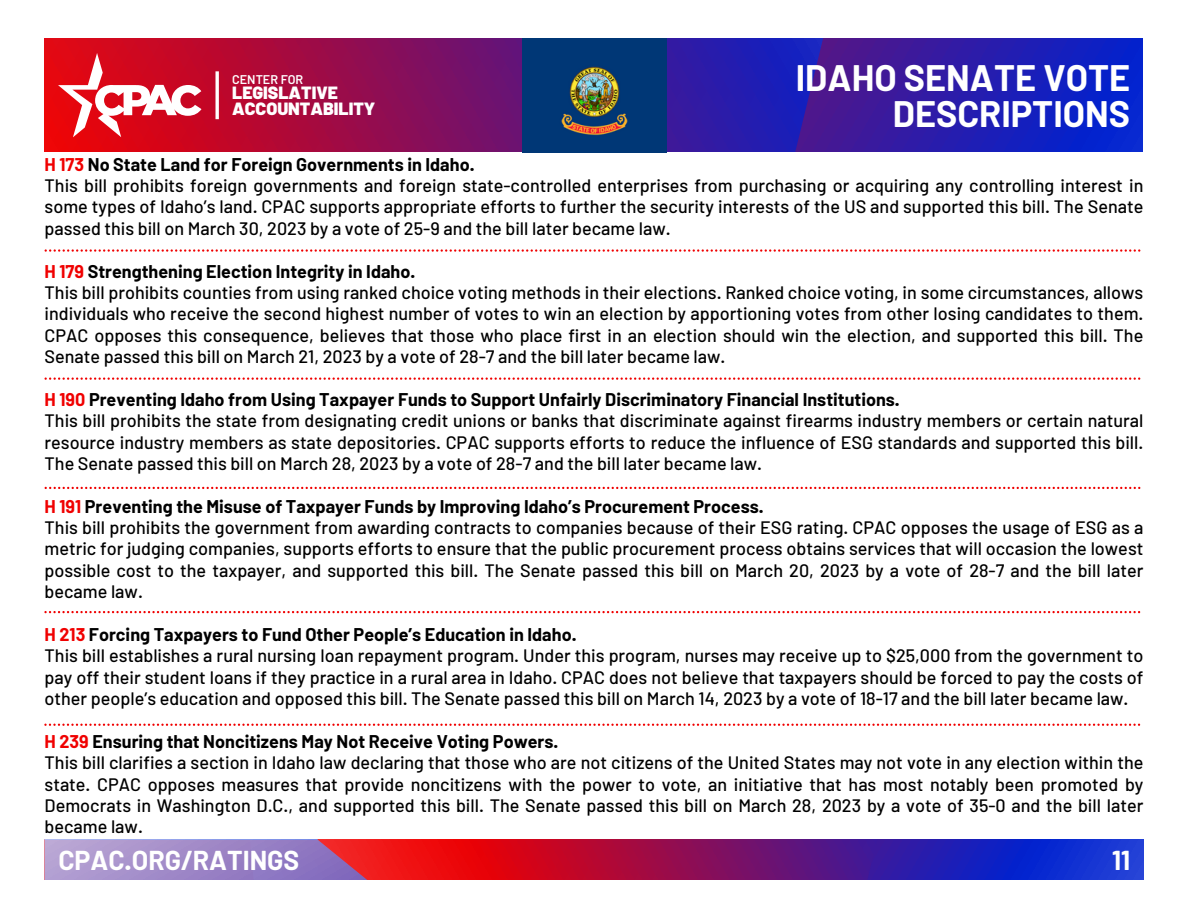
<style>
.page{position:relative;width:1188px;height:918px;background:#fff}
.page>*{position:absolute;margin:0;border:0;box-sizing:border-box;transform-origin:0 0}
.t1{font:700 36px/36px "Barlow";color:#fff;text-align:right}
.t2{font:700 26.7px "Barlow";color:#fff}
.t3{font:500 18px/21.3px "Barlow";color:#000;text-align:justify}
.t4{font:700 18px "Barlow";color:#000}
.t5{font:900 17.7px "Barlow";color:#fff}
.t6{font:600 12.6px "Barlow";color:#fff}
.s1{color:#f00000}
</style>
<div class="page">
<svg style="left:45px;top:38px;width:1098px;height:114px;background:#5a1580"></svg>
<svg style="left:58px;top:53px;width:144px;height:84px"></svg>
<hr style="left:216px;top:71px;width:3px;height:48px;background:#fff">
<svg style="left:45px;top:840px;width:1099px;height:39px;background:#833584"></svg>
<svg style="left:45px;top:249px;width:1095px;height:3px"></svg>
<img style="left:522px;top:39px;width:144px;height:113px">
<svg style="left:45px;top:378px;width:1095px;height:2px"></svg>
<svg style="left:45px;top:487px;width:1095px;height:2px"></svg>
<svg style="left:44px;top:611px;width:1096px;height:2px"></svg>
<svg style="left:44px;top:724px;width:1096px;height:2px"></svg>
<p class="t6" style="left:232px;top:71px;width:73px">CENTER FOR</p>
<p class="t5" style="left:232px;top:82px;width:107px">LEGISLATIVE</p>
<p class="t5" style="left:232px;top:98px;width:145px">ACCOUNTABILITY</p>
<p class="t1" style="left:796px;top:58px;width:336px">IDAHO SENATE VOTE<br>DESCRIPTIONS</p>
<p class="t4" style="left:45px;top:153px;width:431px"><span class="s1">H 173</span> No State Land for Foreign Governments in Idaho.</p>
<p class="t3" style="left:45px;top:174px;width:1100px">This bill prohibits foreign governments and foreign state-controlled enterprises from purchasing or acquiring any controlling interest in some types of Idaho’s land. CPAC supports appropriate efforts to further the security interests of the US and supported this bill. The Senate passed this bill on March 30, 2023 by a vote of 25-9 and the bill later became law.</p>
<p class="t4" style="left:45px;top:260px;width:372px"><span class="s1">H 179</span> Strengthening Election Integrity in Idaho.</p>
<p class="t3" style="left:45px;top:281px;width:1100px">This bill prohibits counties from using ranked choice voting methods in their elections. Ranked choice voting, in some circumstances, allows individuals who receive the second highest number of votes to win an election by apportioning votes from other losing candidates to them.<br>CPAC opposes this consequence, believes that those who place first in an election should win the election, and supported this bill. The Senate passed this bill on March 21, 2023 by a vote of 28-7 and the bill later became law.</p>
<p class="t4" style="left:45px;top:388px;width:857px"><span class="s1">H 190</span> Preventing Idaho from Using Taxpayer Funds to Support Unfairly Discriminatory Financial Institutions.</p>
<p class="t3" style="left:45px;top:409px;width:1100px">This bill prohibits the state from designating credit unions or banks that discriminate against firearms industry members or certain natural resource industry members as state depositories. CPAC supports efforts to reduce the influence of ESG standards and supported this bill.<br>The Senate passed this bill on March 28, 2023 by a vote of 28-7 and the bill later became law.</p>
<p class="t4" style="left:45px;top:495px;width:721px"><span class="s1">H 191</span> Preventing the Misuse of Taxpayer Funds by Improving Idaho’s Procurement Process.</p>
<p class="t3" style="left:45px;top:516px;width:1100px">This bill prohibits the government from awarding contracts to companies because of their ESG rating. CPAC opposes the usage of ESG as a metric for judging companies, supports efforts to ensure that the public procurement process obtains services that will occasion the lowest possible cost to the taxpayer, and supported this bill. The Senate passed this bill on March 20, 2023 by a vote of 28-7 and the bill later became law.</p>
<p class="t4" style="left:45px;top:623px;width:533px"><span class="s1">H 213</span> Forcing Taxpayers to Fund Other People’s Education in Idaho.</p>
<p class="t3" style="left:45px;top:644px;width:1100px">This bill establishes a rural nursing loan repayment program. Under this program, nurses may receive up to $25,000 from the government to pay off their student loans if they practice in a rural area in Idaho. CPAC does not believe that taxpayers should be forced to pay the costs of other people’s education and opposed this bill. The Senate passed this bill on March 14, 2023 by a vote of 18-17 and the bill later became law.</p>
<p class="t4" style="left:45px;top:730px;width:515px"><span class="s1">H 239</span> Ensuring that Noncitizens May Not Receive Voting Powers.</p>
<p class="t3" style="left:45px;top:751px;width:1100px">This bill clarifies a section in Idaho law declaring that those who are not citizens of the United States may not vote in any election within the state. CPAC opposes measures that provide noncitizens with the power to vote, an initiative that has most notably been promoted by Democrats in Washington D.C., and supported this bill. The Senate passed this bill on March 28, 2023 by a vote of 35-0 and the bill later became law.</p>
<p class="t2" style="left:58px;top:844px;width:242px">CPAC.ORG/RATINGS</p>
<p class="t2" style="left:1112px;top:843px;width:20px">11</p>
</div>
